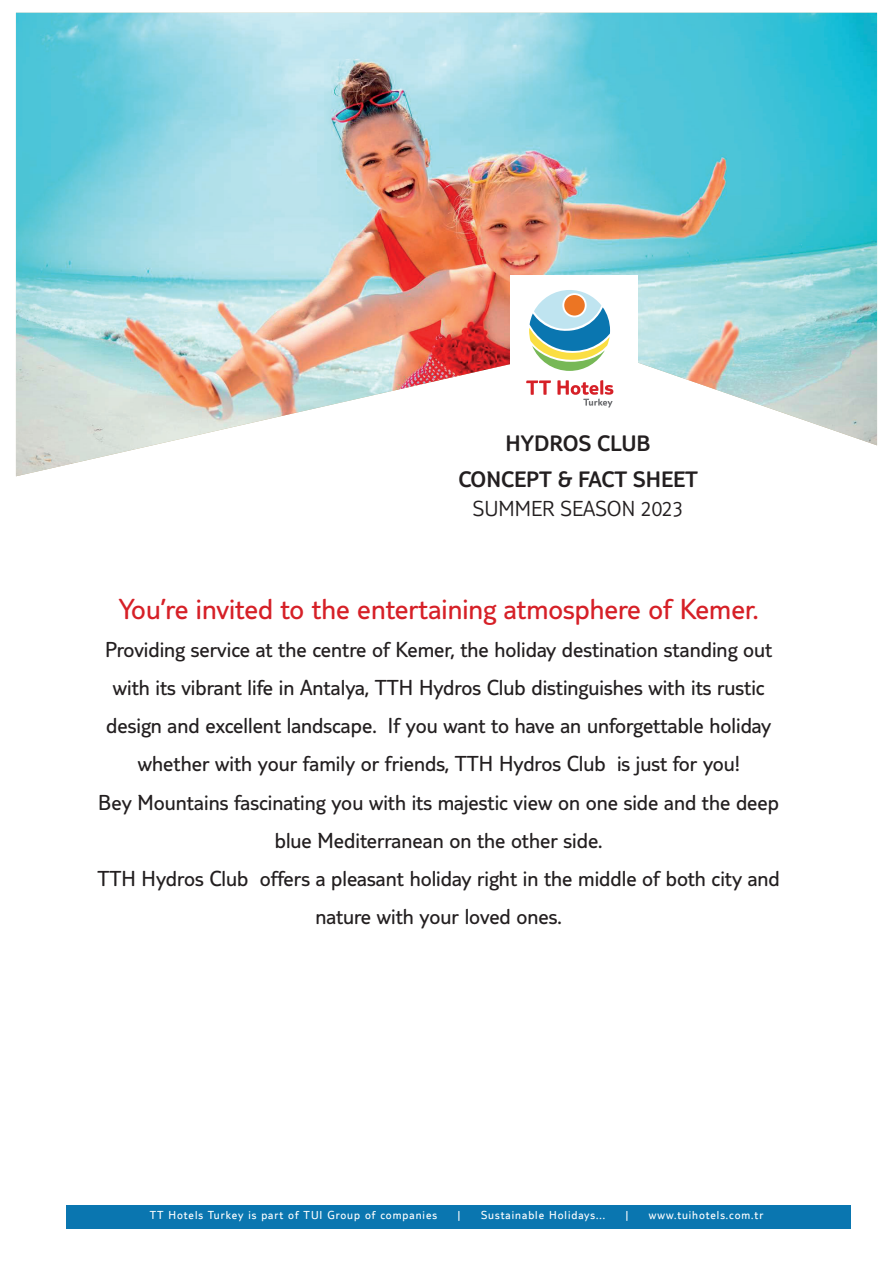
<style>
.page{position:relative;width:893px;height:1263px;background:#fff}
.page>*{position:absolute;margin:0;border:0;box-sizing:border-box;transform-origin:0 0}
.t1{font:30px "TUI Type Pro";color:#d62027}
.t2{font:300 23.25px/36px "TUI Type";color:#231f20;text-align:center}
.t3{font:22.5px/38.1px "TUI Type Pro";color:#231f20;text-align:center}
.t4{font:300 22.5px "TUI Type";color:#231f20}
.t5{font:12px "TUI Type";letter-spacing:.08em;color:#fff}
</style>
<div class="page">
<div style="left:66px;top:1205px;width:784px;height:24px;background:#0a76b0"></div>
<img style="left:16px;top:13px;width:861px;height:463px">
<div style="left:510px;top:276px;width:128px;height:122px;background:#fff"></div>
<svg style="left:529px;top:290px;width:81px;height:81px"></svg>
<svg style="left:526px;top:380px;width:25px;height:15px"></svg>
<svg style="left:557px;top:380px;width:56px;height:28px"></svg>
<p class="t2" style="left:458px;top:425px;width:241px">HYDROS CLUB<br>CONCEPT &amp; FACT SHEET</p>
<p class="t4" style="left:473px;top:496px;width:212px">SUMMER SEASON 2023</p>
<h1 class="t1" style="left:119px;top:592px;width:641px">You’re invited to the entertaining atmosphere of Kemer.</h1>
<p class="t3" style="left:98px;top:630px;width:684px">Providing service at the centre of Kemer, the holiday destination standing out with its vibrant life in Antalya, TTH Hydros Club distinguishes with its rustic design and excellent landscape. If you want to have an unforgettable holiday whether with your family or friends, TTH Hydros Club is just for you!<br>Bey Mountains fascinating you with its majestic view on one side and the deep blue Mediterranean on the other side.<br>TTH Hydros Club offers a pleasant holiday right in the middle of both city and nature with your loved ones.</p>
<p class="t5" style="left:150px;top:1208px;width:289px">TT Hotels Turkey is part of TUI Group of companies</p>
<p class="t5" style="left:458px;top:1208px;width:4px">|</p>
<p class="t5" style="left:481px;top:1208px;width:125px">Sustainable Holidays...</p>
<p class="t5" style="left:626px;top:1208px;width:4px">|</p>
<p class="t5" style="left:649px;top:1208px;width:116px">www.tuihotels.com.tr</p>
</div>
